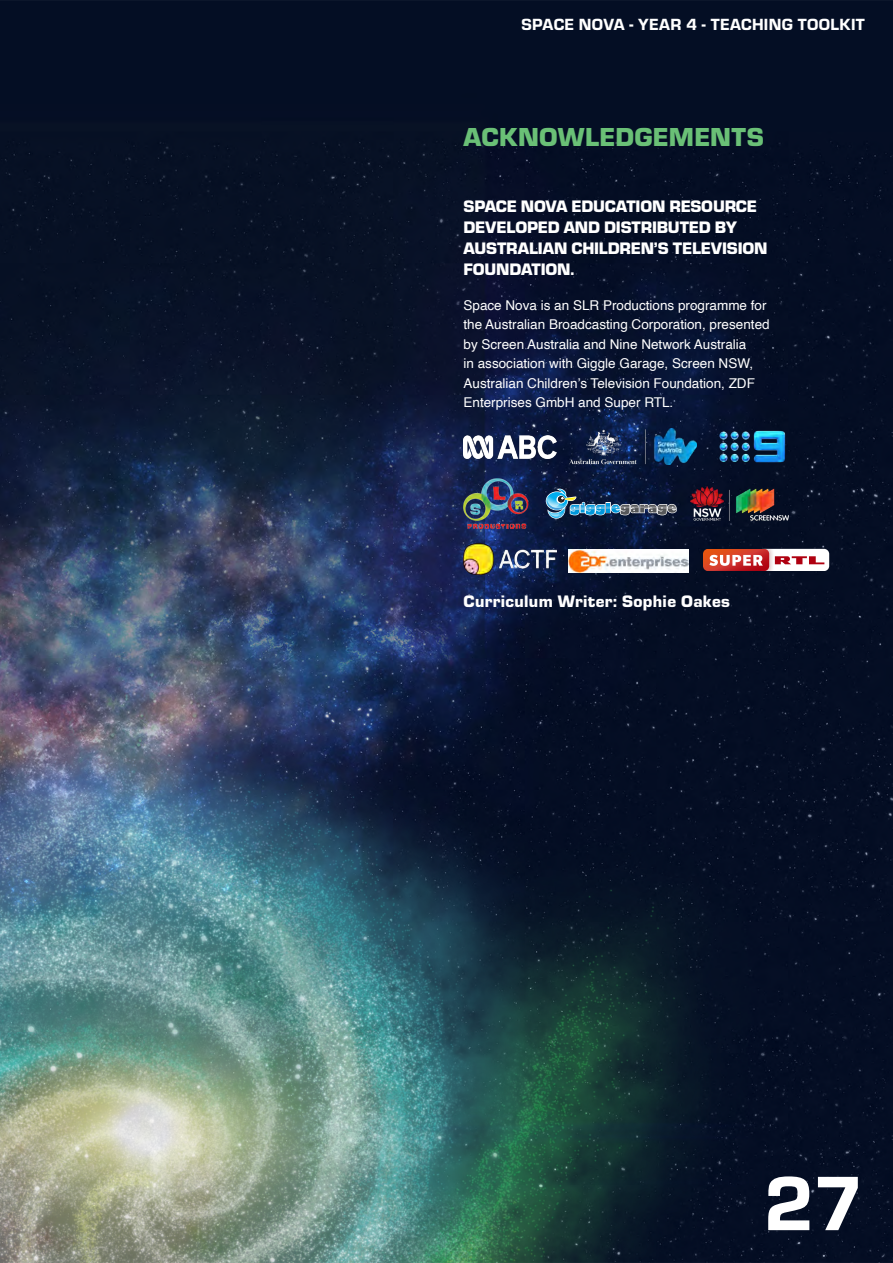
<style>
.page{position:relative;width:893px;height:1263px;background:#fff}
.page>*{position:absolute;margin:0;border:0;box-sizing:border-box;transform-origin:0 0}
.t1{font:79.95px "Eurostile Hea";color:#fff}
.Table_Body{font:900 27px "Eurostile";letter-spacing:.01em;color:#6ac076}
.Table_Body-2{font:900 17.25px/21px "Eurostile";letter-spacing:-.01em;color:#fff}
.Body{font:900 17.25px "Eurostile";letter-spacing:.02em;color:#fff}
.t2{font:16.8px "Eurostile Hea";letter-spacing:.02em;color:#fff}
.Table_Body-3{font:13.5px/19.5px "Helvetica";color:#fff}
</style>
<div class="page">
<img style="left:0;top:0;width:893px;height:1263px">
<img style="left:0;top:478px;width:799px;height:785px">
<img style="left:690px;top:486px;width:98px;height:35px">
<img style="left:463px;top:479px;width:65px;height:50px">
<img style="left:569px;top:429px;width:127px;height:36px">
<img style="left:568px;top:549px;width:121px;height:24px">
<img style="left:713px;top:427px;width:78px;height:40px">
<svg style="left:546px;top:489px;width:131px;height:30px"></svg>
<img style="left:463px;top:544px;width:93px;height:30px">
<img style="left:463px;top:435px;width:93px;height:23px">
<div style="left:759px;top:549px;width:70px;height:22px;background:#fff;border-radius:5px"></div>
<svg style="left:703px;top:549px;width:121px;height:22px"></svg>
<p class="t2" style="left:521px;top:13px;width:345px">SPACE NOVA - YEAR 4 - TEACHING TOOLKIT</p>
<p class="Table_Body" style="left:463px;top:117px;width:302px">ACKNOWLEDGEMENTS</p>
<p class="Table_Body-2" style="left:463px;top:195px;width:306px">SPACE NOVA EDUCATION RESOURCE<br>DEVELOPED AND DISTRIBUTED BY<br>AUSTRALIAN CHILDREN’S TELEVISION<br>FOUNDATION.</p>
<p class="Table_Body-3" style="left:463px;top:296px;width:308px">Space Nova is an SLR Productions programme for the Australian Broadcasting Corporation, presented by Screen Australia and Nine Network Australia<br>in association with Giggle Garage, Screen NSW, Australian Children’s Television Foundation, ZDF Enterprises GmbH and Super RTL.</p>
<p class="Body" style="left:463px;top:589px;width:268px">Curriculum Writer: Sophie Oakes</p>
<p class="t1" style="left:764px;top:1147px;width:103px">27</p>
</div>
